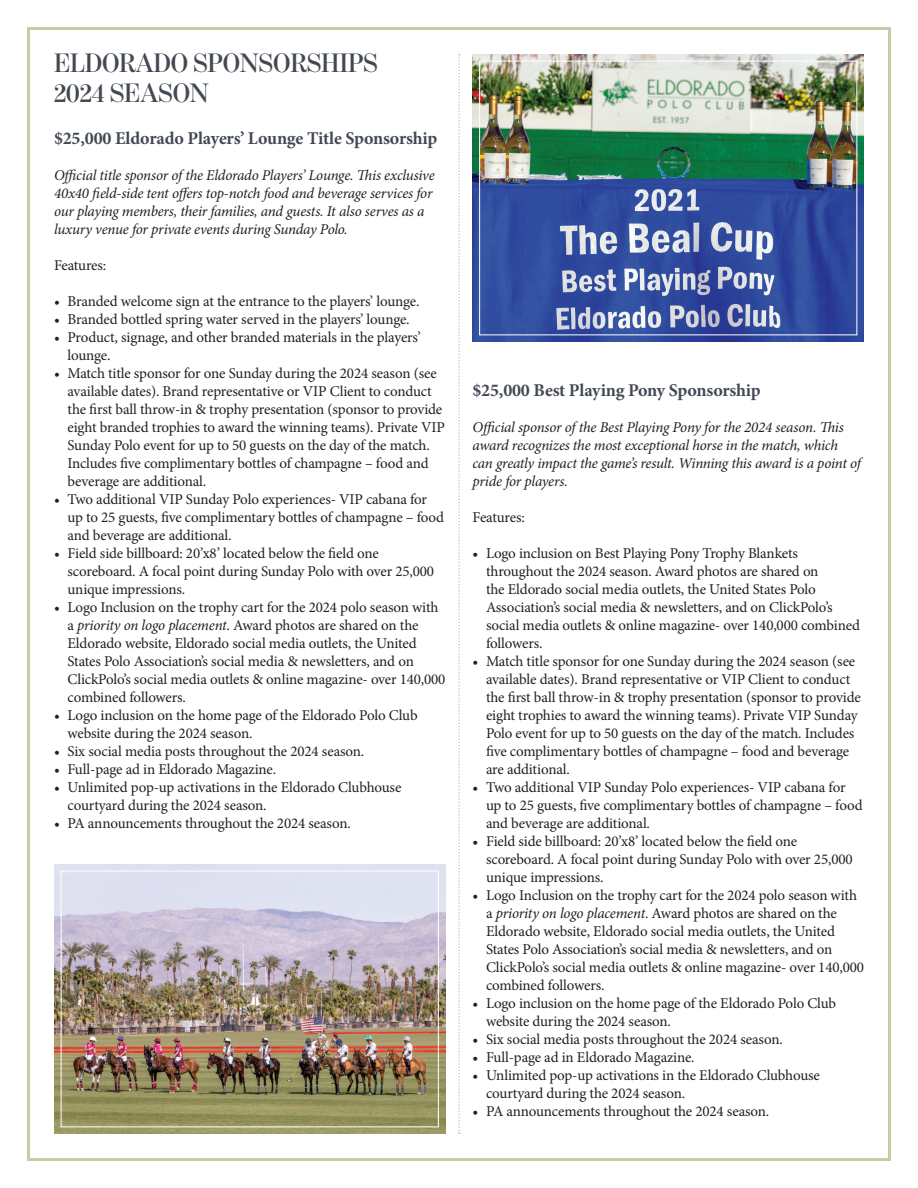
<style>
.page{position:relative;width:918px;height:1188px;background:#fff}
.page>*{position:absolute;margin:0;border:0;box-sizing:border-box;transform-origin:0 0}
.New_title{font:600 27px "Benton Mod Disp";letter-spacing:-.01em;color:#434953}
.t1{font:700 18px "Minion Pro";letter-spacing:-.01em;color:#434953}
.t2{font:15px/18px "Minion Pro";letter-spacing:-.01em;color:#231f20}
.t3{font:italic 15px/18px "Minion Pro";letter-spacing:-.015em;color:#231f20}
.s1{font-style:italic}
</style>
<div class="page">
<img style="left:472px;top:54px;width:392px;height:288px">
<div style="left:479px;top:61px;width:378px;height:274px;border:1px solid #fff"></div>
<img style="left:54px;top:864px;width:392px;height:270px">
<div style="left:61px;top:871px;width:378px;height:256px;border:1px solid #fff"></div>
<svg style="left:458px;top:54px;width:2px;height:1080px"></svg>
<p class="New_title" style="left:54px;top:48px;width:325px">ELDORADO SPONSORSHIPS</p>
<p class="New_title" style="left:54px;top:78px;width:156px">2024 SEASON</p>
<p class="t1" style="left:54px;top:126px;width:385px">$25,000 Eldorado Players’ Lounge Title Sponsorship</p>
<p class="t3" style="left:54px;top:166px;width:382px">Official title sponsor of the Eldorado Players’ Lounge. This exclusive 40x40 field-side tent offers top-notch food and beverage services for our playing members, their families, and guests. It also serves as a luxury venue for private events during Sunday Polo.</p>
<p class="t2" style="left:54px;top:256px;width:54px">Features:</p>
<p class="t2" style="left:54px;top:292px;width:367px">• Branded welcome sign at the entrance to the players’ lounge.</p>
<p class="t2" style="left:54px;top:310px;width:357px">• Branded bottled spring water served in the players’ lounge.</p>
<p class="t2" style="left:68px;top:328px;width:355px;text-indent:-14px">• Product, signage, and other branded materials in the players’ lounge.</p>
<p class="t2" style="left:68px;top:364px;width:379px;text-indent:-14px">• Match title sponsor for one Sunday during the 2024 season (see available dates). Brand representative or VIP Client to conduct the first ball throw-in &amp; trophy presentation (sponsor to provide eight branded trophies to award the winning teams). Private VIP Sunday Polo event for up to 50 guests on the day of the match.<br>Includes five complimentary bottles of champagne – food and beverage are additional.</p>
<p class="t2" style="left:68px;top:490px;width:378px;text-indent:-14px">• Two additional VIP Sunday Polo experiences- VIP cabana for up to 25 guests, five complimentary bottles of champagne – food and beverage are additional.</p>
<p class="t2" style="left:68px;top:544px;width:368px;text-indent:-14px">• Field side billboard: 20’x8’ located below the field one scoreboard. A focal point during Sunday Polo with over 25,000 unique impressions.</p>
<p class="t2" style="left:68px;top:598px;width:380px;text-indent:-14px">• Logo Inclusion on the trophy cart for the 2024 polo season with a <span class="s1">priority on logo placement</span>. Award photos are shared on the Eldorado website, Eldorado social media outlets, the United States Polo Association’s social media &amp; newsletters, and on ClickPolo’s social media outlets &amp; online magazine- over 140,000 combined followers.</p>
<p class="t2" style="left:68px;top:706px;width:352px;text-indent:-14px">• Logo inclusion on the home page of the Eldorado Polo Club website during the 2024 season.</p>
<p class="t2" style="left:54px;top:742px;width:312px">• Six social media posts throughout the 2024 season.</p>
<p class="t2" style="left:54px;top:760px;width:224px">• Full-page ad in Eldorado Magazine.</p>
<p class="t2" style="left:68px;top:778px;width:336px;text-indent:-14px">• Unlimited pop-up activations in the Eldorado Clubhouse courtyard during the 2024 season.</p>
<p class="t2" style="left:54px;top:814px;width:298px">• PA announcements throughout the 2024 season.</p>
<p class="t1" style="left:472px;top:378px;width:290px">$25,000 Best Playing Pony Sponsorship</p>
<p class="t3" style="left:472px;top:418px;width:390px">Official sponsor of the Best Playing Pony for the 2024 season. This award recognizes the most exceptional horse in the match, which can greatly impact the game’s result. Winning this award is a point of pride for players.</p>
<p class="t2" style="left:472px;top:508px;width:54px">Features:</p>
<p class="t2" style="left:486px;top:544px;width:375px;text-indent:-14px">• Logo inclusion on Best Playing Pony Trophy Blankets throughout the 2024 season. Award photos are shared on<br>the Eldorado social media outlets, the United States Polo Association’s social media &amp; newsletters, and on ClickPolo’s social media outlets &amp; online magazine- over 140,000 combined followers.</p>
<p class="t2" style="left:486px;top:652px;width:376px;text-indent:-14px">• Match title sponsor for one Sunday during the 2024 season (see available dates). Brand representative or VIP Client to conduct the first ball throw-in &amp; trophy presentation (sponsor to provide eight trophies to award the winning teams). Private VIP Sunday Polo event for up to 50 guests on the day of the match. Includes five complimentary bottles of champagne – food and beverage are additional.</p>
<p class="t2" style="left:486px;top:778px;width:378px;text-indent:-14px">• Two additional VIP Sunday Polo experiences- VIP cabana for up to 25 guests, five complimentary bottles of champagne – food and beverage are additional.</p>
<p class="t2" style="left:486px;top:832px;width:368px;text-indent:-14px">• Field side billboard: 20’x8’ located below the field one scoreboard. A focal point during Sunday Polo with over 25,000 unique impressions.</p>
<p class="t2" style="left:486px;top:886px;width:380px;text-indent:-14px">• Logo Inclusion on the trophy cart for the 2024 polo season with a <span class="s1">priority on logo placement</span>. Award photos are shared on the Eldorado website, Eldorado social media outlets, the United States Polo Association’s social media &amp; newsletters, and on ClickPolo’s social media outlets &amp; online magazine- over 140,000 combined followers.</p>
<p class="t2" style="left:486px;top:994px;width:352px;text-indent:-14px">• Logo inclusion on the home page of the Eldorado Polo Club website during the 2024 season.</p>
<p class="t2" style="left:472px;top:1030px;width:312px">• Six social media posts throughout the 2024 season.</p>
<p class="t2" style="left:472px;top:1048px;width:224px">• Full-page ad in Eldorado Magazine.</p>
<p class="t2" style="left:486px;top:1066px;width:336px;text-indent:-14px">• Unlimited pop-up activations in the Eldorado Clubhouse courtyard during the 2024 season.</p>
<p class="t2" style="left:472px;top:1102px;width:298px">• PA announcements throughout the 2024 season.</p>
</div>
